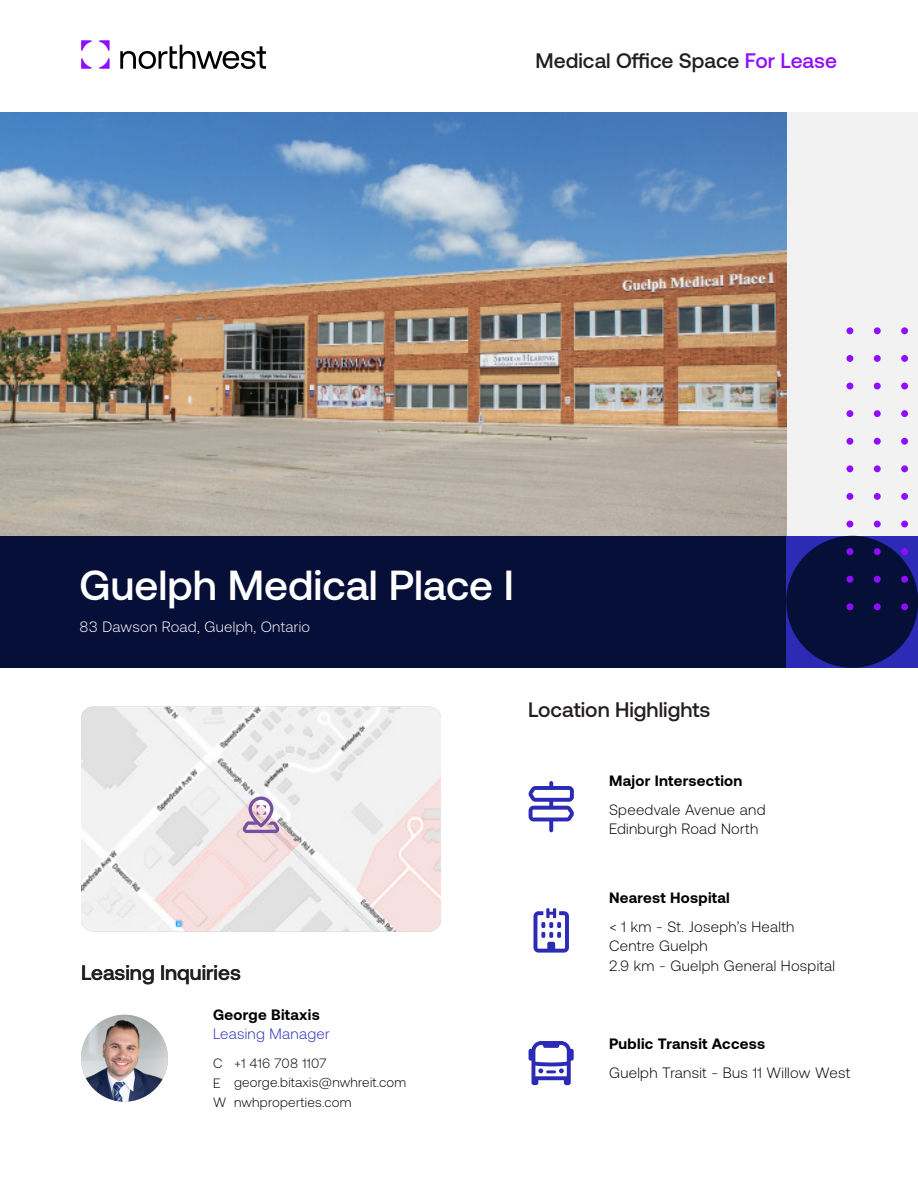
<style>
.page{position:relative;width:918px;height:1188px;background:#fff}
.page>*{position:absolute;margin:0;border:0;box-sizing:border-box;transform-origin:0 0}
.Body{font:500 42px "Aeonik";color:#fff}
.H2_-_Left{font:500 21px "Aeonik";color:#231f20}
.Body-2{font:300 15px "Aeonik";letter-spacing:.02em;color:#000}
.H3_-_Spacing_After{font:700 15px "Aeonik";letter-spacing:.02em;color:#000}
.Body-3{font:300 15px "Aeonik";letter-spacing:.02em;color:#fff}
.t1{font:300 15px "Aeonik";letter-spacing:.02em;color:#2b2bb5}
.Body_-_Small_-_contact{font:300 13.5px/19.5px "Aeonik";letter-spacing:.02em;color:#000}
.s1{color:#910dff}
</style>
<div class="page">
<svg style="left:81px;top:40px;width:11px;height:11px"></svg>
<svg style="left:99px;top:40px;width:11px;height:11px"></svg>
<svg style="left:99px;top:58px;width:11px;height:11px"></svg>
<svg style="left:81px;top:58px;width:11px;height:11px"></svg>
<svg style="left:120px;top:45px;width:146px;height:24px"></svg>
<div style="left:0;top:536px;width:786px;height:132px;background:#050f38"></div>
<div style="left:786px;top:536px;width:132px;height:132px;background:#2b2bb5"></div>
<div style="left:786px;top:112px;width:132px;height:424px;background:#f2f2f2"></div>
<div style="left:786px;top:536px;width:132px;height:132px;background:#050f38;border-radius:50%"></div>
<div style="left:901px;top:327px;width:7px;height:7px;background:#910dff;border-radius:50%"></div>
<div style="left:874px;top:327px;width:7px;height:7px;background:#910dff;border-radius:50%"></div>
<div style="left:846px;top:327px;width:7px;height:7px;background:#910dff;border-radius:50%"></div>
<div style="left:901px;top:355px;width:7px;height:7px;background:#910dff;border-radius:50%"></div>
<div style="left:874px;top:355px;width:7px;height:7px;background:#910dff;border-radius:50%"></div>
<div style="left:846px;top:355px;width:7px;height:7px;background:#910dff;border-radius:50%"></div>
<div style="left:901px;top:383px;width:7px;height:6px;background:#910dff;border-radius:50%"></div>
<div style="left:874px;top:383px;width:7px;height:6px;background:#910dff;border-radius:50%"></div>
<div style="left:846px;top:383px;width:7px;height:6px;background:#910dff;border-radius:50%"></div>
<div style="left:901px;top:410px;width:7px;height:7px;background:#910dff;border-radius:50%"></div>
<div style="left:874px;top:410px;width:7px;height:7px;background:#910dff;border-radius:50%"></div>
<div style="left:846px;top:410px;width:7px;height:7px;background:#910dff;border-radius:50%"></div>
<div style="left:901px;top:438px;width:7px;height:7px;background:#910dff;border-radius:50%"></div>
<div style="left:874px;top:438px;width:7px;height:7px;background:#910dff;border-radius:50%"></div>
<div style="left:846px;top:438px;width:7px;height:7px;background:#910dff;border-radius:50%"></div>
<div style="left:901px;top:465px;width:7px;height:7px;background:#910dff;border-radius:50%"></div>
<div style="left:874px;top:465px;width:7px;height:7px;background:#910dff;border-radius:50%"></div>
<div style="left:846px;top:465px;width:7px;height:7px;background:#910dff;border-radius:50%"></div>
<div style="left:901px;top:493px;width:7px;height:7px;background:#910dff;border-radius:50%"></div>
<div style="left:874px;top:493px;width:7px;height:7px;background:#910dff;border-radius:50%"></div>
<div style="left:846px;top:493px;width:7px;height:7px;background:#910dff;border-radius:50%"></div>
<div style="left:901px;top:521px;width:7px;height:6px;background:#910dff;border-radius:50%"></div>
<div style="left:874px;top:521px;width:7px;height:6px;background:#910dff;border-radius:50%"></div>
<div style="left:846px;top:521px;width:7px;height:6px;background:#910dff;border-radius:50%"></div>
<div style="left:901px;top:548px;width:7px;height:7px;background:#910dff;border-radius:50%"></div>
<div style="left:874px;top:548px;width:7px;height:7px;background:#910dff;border-radius:50%"></div>
<div style="left:846px;top:548px;width:7px;height:7px;background:#910dff;border-radius:50%"></div>
<div style="left:901px;top:576px;width:7px;height:7px;background:#910dff;border-radius:50%"></div>
<div style="left:874px;top:576px;width:7px;height:7px;background:#910dff;border-radius:50%"></div>
<div style="left:846px;top:576px;width:7px;height:7px;background:#910dff;border-radius:50%"></div>
<div style="left:901px;top:603px;width:7px;height:7px;background:#910dff;border-radius:50%"></div>
<div style="left:874px;top:603px;width:7px;height:7px;background:#910dff;border-radius:50%"></div>
<div style="left:846px;top:603px;width:7px;height:7px;background:#910dff;border-radius:50%"></div>
<img style="left:0;top:112px;width:786px;height:424px">
<img style="left:81px;top:707px;width:360px;height:225px">
<svg style="left:243px;top:797px;width:36px;height:36px"></svg>
<svg style="left:529px;top:1041px;width:45px;height:44px"></svg>
<svg style="left:534px;top:908px;width:35px;height:45px"></svg>
<svg style="left:528px;top:781px;width:46px;height:51px"></svg>
<img style="left:81px;top:1015px;width:87px;height:87px;border-radius:43px">
<p class="H2_-_Left" style="left:536px;top:49px;width:303px">Medical Office Space <span class="s1">For Lease</span></p>
<p class="Body" style="left:80px;top:561px;width:436px">Guelph Medical Place I</p>
<p class="Body-3" style="left:80px;top:618px;width:232px">83 Dawson Road, Guelph, Ontario</p>
<p class="H2_-_Left" style="left:81px;top:961px;width:161px">Leasing Inquiries</p>
<h3 class="H3_-_Spacing_After" style="left:213px;top:1006px;width:108px">George Bitaxis</h3>
<h4 class="t1" style="left:213px;top:1026px;width:118px">Leasing Manager</h4>
<p class="Body_-_Small_-_contact" style="left:234px;top:1053px;width:174px">+1 416 708 1107 george.bitaxis@nwhreit.com nwhproperties.com</p>
<p class="Body_-_Small_-_contact" style="left:213px;top:1054px;width:15px">C<br>E<br>W</p>
<p class="H2_-_Left" style="left:528px;top:698px;width:184px">Location Highlights</p>
<p class="H3_-_Spacing_After" style="left:609px;top:772px;width:135px">Major Intersection</p>
<p class="Body-2" style="left:609px;top:801px;width:158px">Speedvale Avenue and</p>
<p class="Body-2" style="left:609px;top:821px;width:151px">Edinburgh Road North</p>
<p class="H3_-_Spacing_After" style="left:609px;top:889px;width:122px">Nearest Hospital</p>
<p class="Body-2" style="left:609px;top:918px;width:187px">&lt; 1 km - St. Joseph’s Health</p>
<p class="Body-2" style="left:609px;top:938px;width:100px">Centre Guelph</p>
<p class="Body-2" style="left:609px;top:957px;width:228px">2.9 km - Guelph General Hospital</p>
<p class="H3_-_Spacing_After" style="left:609px;top:1035px;width:158px">Public Transit Access</p>
<p class="Body-2" style="left:609px;top:1065px;width:243px">Guelph Transit - Bus 11 Willow West</p>
</div>
